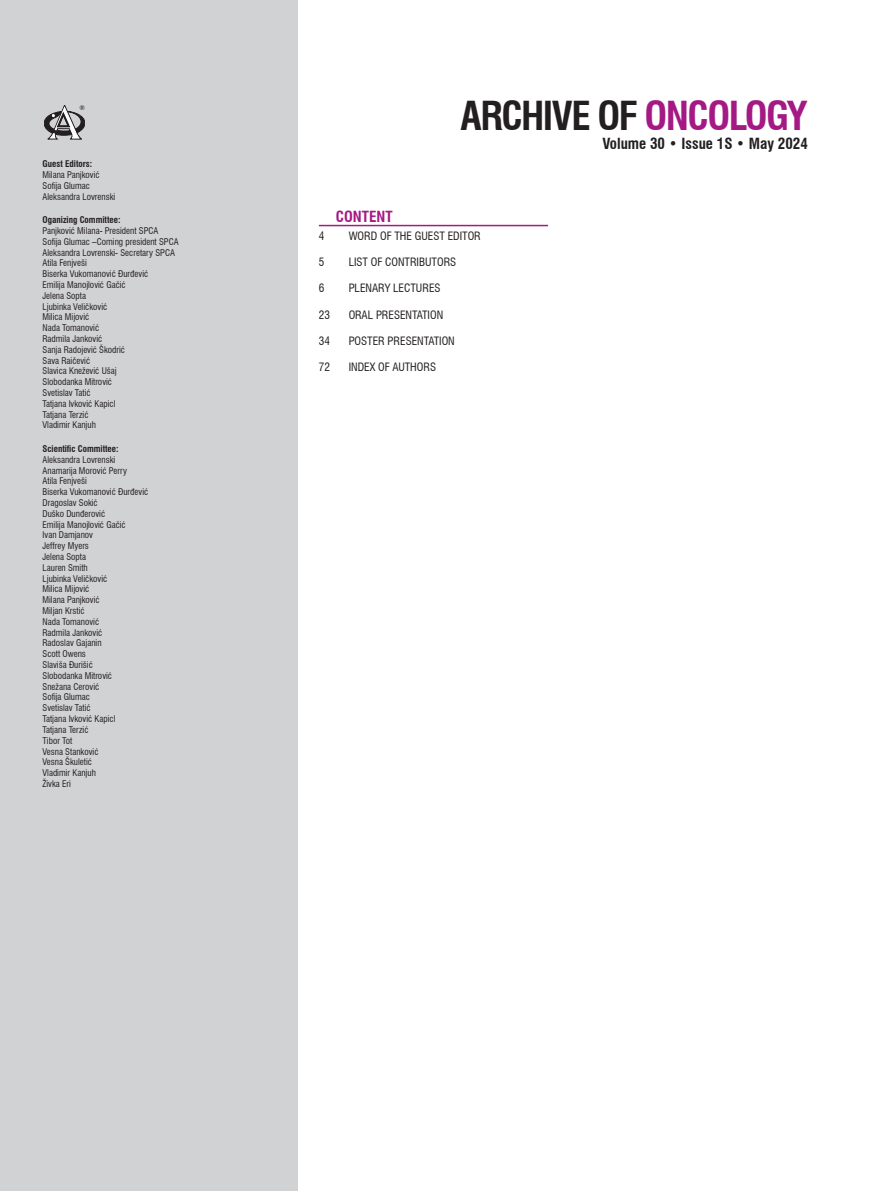
<style>
.page{position:relative;width:893px;height:1191px;background:#fff}
.page>*{position:absolute;margin:0;border:0;box-sizing:border-box;transform-origin:0 0}
.t1{font:700 condensed 39px "Swiss 721 BT";letter-spacing:-.04em;color:#231f20}
.t2{font:700 condensed 15px "Swiss 721 BT";color:#231f20}
.t3{font:700 condensed 15px "Swiss 721 BT";color:#a41984}
.t4{font:condensed 11.25px "Swiss 721 BT";color:#231f20}
.t5{font:condensed 9px/10.8px "Swiss 721 BT";color:#231f20}
.t6{font:700 condensed 9px "Swiss 721 BT";color:#231f20}
.t7{font:condensed 6.45px "Swiss 721 BT";color:#231f20}
.s1{color:#a41984}
</style>
<div class="page">
<div style="left:0;top:0;width:298px;height:1190px;background:#d1d2d4"></div>
<svg style="left:44px;top:105px;width:41px;height:34px"></svg>
<hr style="left:319px;top:225px;width:229px;height:1px;background:#a41984">
<p class="t7" style="left:79px;top:104px;width:7px">®</p>
<p class="t6" style="left:43px;top:158px;width:51px">Guest Editors:</p>
<p class="t5" style="left:43px;top:169px;width:74px">Milana Panjković<br>Sofija Glumac<br>Aleksandra Lovrenski</p>
<p class="t6" style="left:43px;top:214px;width:80px">Oganizing Committee:</p>
<p class="t5" style="left:43px;top:225px;width:138px">Panjković Milana- President SPCA<br>Sofija Glumac –Coming president SPCA<br>Aleksandra Lovrenski- Secretary SPCA<br>Atila Fenjveši<br>Biserka Vukomanović Ðurđević<br>Emilija Manojlović Gačić<br>Jelena Sopta<br>Ljubinka Veličković<br>Milica Mijović<br>Nada Tomanović<br>Radmila Janković<br>Sanja Radojević Škodrić<br>Sava Raičević<br>Slavica Knežević Ušaj<br>Slobodanka Mitrović<br>Svetislav Tatić<br>Tatjana Ivković Kapicl<br>Tatjana Terzić<br>Vladimir Kanjuh</p>
<p class="t6" style="left:43px;top:443px;width:78px">Scientific Committee:</p>
<p class="t5" style="left:43px;top:454px;width:107px">Aleksandra Lovrenski<br>Anamarija Morović Perry<br>Atila Fenjveši<br>Biserka Vukomanović Ðurđević<br>Dragoslav Sokić<br>Duško Dunđerović<br>Emilija Manojlović Gačić<br>Ivan Damjanov<br>Jeffrey Myers<br>Jelena Sopta<br>Lauren Smith<br>Ljubinka Veličković<br>Milica Mijović<br>Milana Panjković<br>Miljan Krstić<br>Nada Tomanović<br>Radmila Janković<br>Radoslav Gajanin<br>Scott Owens<br>Slaviša Ðurišić<br>Slobodanka Mitrović<br>Snežana Cerović<br>Sofija Glumac<br>Svetislav Tatić<br>Tatjana Ivković Kapicl<br>Tatjana Terzić<br>Tibor Tot<br>Vesna Stanković<br>Vesna Škuletić<br>Vladimir Kanjuh<br>Živka Eri</p>
<h2 class="t3" style="left:336px;top:207px;width:58px">CONTENT</h2>
<h1 class="t1" style="left:461px;top:92px;width:349px">ARCHIVE OF <span class="s1">ONCOLOGY</span></h1>
<h2 class="t2" style="left:602px;top:134px;width:207px">Volume 30 • Issue 1S • May 2024</h2>
<p class="t4" style="left:319px;top:229px;width:7px">4</p>
<p class="t4" style="left:349px;top:229px;width:134px">WORD OF THE GUEST EDITOR</p>
<p class="t4" style="left:319px;top:255px;width:7px">5</p>
<p class="t4" style="left:349px;top:255px;width:109px">LIST OF CONTRIBUTORS</p>
<p class="t4" style="left:319px;top:281px;width:7px">6</p>
<p class="t4" style="left:349px;top:281px;width:93px">PLENARY LECTURES</p>
<p class="t4" style="left:319px;top:308px;width:13px">23</p>
<p class="t4" style="left:349px;top:308px;width:96px">ORAL PRESENTATION</p>
<p class="t4" style="left:319px;top:334px;width:13px">34</p>
<p class="t4" style="left:349px;top:334px;width:108px">POSTER PRESENTATION</p>
<p class="t4" style="left:319px;top:360px;width:13px">72</p>
<p class="t4" style="left:349px;top:360px;width:89px">INDEX OF AUTHORS</p>
</div>
